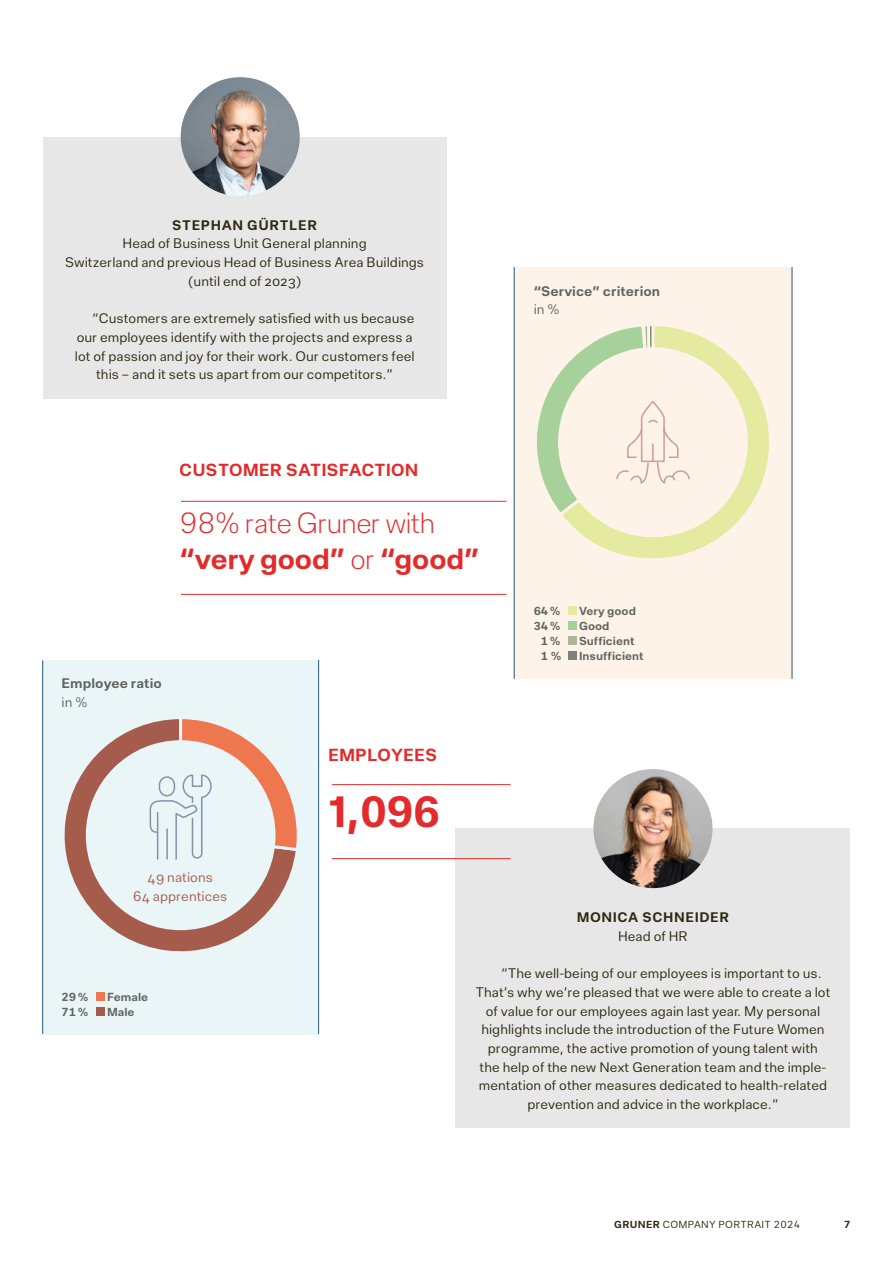
<style>
.page{position:relative;width:893px;height:1263px;background:#fff}
.page>*{position:absolute;margin:0;border:0;box-sizing:border-box;transform-origin:0 0}
.t1{font:700 45px "Elite Grotesk Display";color:#e42b2b}
.t2{font:300 30px/36px "Elite Grotesk Display";color:#e42b2b}
.t3{font:700 18px "Elite Grotesk Display";letter-spacing:.03em;color:#e42b2b}
.t4{font:14.25px/18.8px "Elite Grotesk Text";color:#2f2912;text-align:center}
.t5{font:700 14.25px "Elite Grotesk Text";color:#5f6461}
.t6{font:700 14.25px "Elite Grotesk Text";letter-spacing:.04em;color:#2f2912}
.t7{font:14.25px/18.8px "Elite Grotesk Text";color:#a55c4d;text-align:center}
.t8{font:14.25px "Elite Grotesk Text";color:#5f6461}
.t9{font:700 12px "Elite Grotesk Text";color:#5f6461}
.t10{font:10.5px "Elite Grotesk Text";letter-spacing:.03em;color:#2f2912}
.t11{font:700 10.5px "Elite Grotesk Text";color:#2f2912}
.s1{font-weight:700}
</style>
<div class="page">
<hr style="left:181px;top:594px;width:325px;height:1px;background:#e42b2b">
<hr style="left:181px;top:501px;width:325px;height:1px;background:#e42b2b">
<div style="left:514px;top:267px;width:278px;height:412px;background:#fef3e9"></div>
<hr style="left:514px;top:267px;width:1px;height:412px;background:#25597c">
<hr style="left:792px;top:267px;width:1px;height:412px;background:#25597c">
<div style="left:568px;top:606px;width:9px;height:9px;background:#e4eaa0"></div>
<div style="left:568px;top:621px;width:9px;height:9px;background:#a6d19b"></div>
<div style="left:568px;top:636px;width:9px;height:9px;background:#adb598"></div>
<div style="left:568px;top:651px;width:9px;height:9px;background:#81807a"></div>
<svg style="left:566px;top:332px;width:203px;height:227px"></svg>
<div style="left:43px;top:660px;width:275px;height:374px;background:#eaf5f7"></div>
<hr style="left:42px;top:660px;width:1px;height:374px;background:#25597c">
<hr style="left:318px;top:660px;width:1px;height:374px;background:#25597c">
<div style="left:96px;top:992px;width:9px;height:8px;background:#ef7750"></div>
<div style="left:96px;top:1007px;width:9px;height:8px;background:#a55c4d"></div>
<svg style="left:64px;top:723px;width:230px;height:229px"></svg>
<div style="left:86px;top:740px;width:190px;height:190px;background:#eaf5f7;border-radius:50%"></div>
<svg style="left:149px;top:719px;width:148px;height:142px"></svg>
<div style="left:456px;top:828px;width:394px;height:300px;background:#e7e7e7"></div>
<img style="left:593px;top:769px;width:119px;height:119px;border-radius:60px">
<hr style="left:332px;top:784px;width:179px;height:1px;background:#e42b2b">
<hr style="left:332px;top:858px;width:179px;height:1px;background:#e42b2b">
<div style="left:43px;top:137px;width:403px;height:261px;background:#e7e7e7"></div>
<img style="left:181px;top:77px;width:119px;height:119px;border-radius:60px">
<div style="left:558px;top:347px;width:190px;height:190px;background:#fef3e9;border-radius:50%"></div>
<svg style="left:537px;top:326px;width:153px;height:193px"></svg>
<p class="t6" style="left:172px;top:217px;width:146px">STEPHAN GÜRTLER</p>
<p class="t4" style="left:65px;top:234px;width:360px">Head of Business Unit General planning<br>Switzerland and previous Head of Business Area Buildings (until end of 2023)</p>
<p class="t4" style="left:92px;top:309px;width:324px">“Customers are extremely satisfied with us because</p>
<p class="t4" style="left:77px;top:328px;width:337px">our employees identify with the projects and express a</p>
<p class="t4" style="left:75px;top:347px;width:341px">lot of passion and joy for their work. Our customers feel</p>
<p class="t4" style="left:96px;top:365px;width:299px">this – and it sets us apart from our competitors.”</p>
<p class="t3" style="left:180px;top:460px;width:240px">CUSTOMER SATISFACTION</p>
<h2 class="t2" style="left:180px;top:506px;width:302px">98% rate Gruner with <span class="s1">“very good”</span> or <span class="s1">“good”</span></h2>
<p class="t5" style="left:62px;top:675px;width:102px">Employee ratio</p>
<p class="t8" style="left:62px;top:694px;width:27px">in %</p>
<p class="t3" style="left:328px;top:745px;width:110px">EMPLOYEES</p>
<h1 class="t1" style="left:328px;top:787px;width:113px">1,096</h1>
<p class="t7" style="left:133px;top:869px;width:96px">49 nations<br>64 apprentices</p>
<p class="t5" style="left:534px;top:283px;width:128px">“Service” criterion</p>
<p class="t8" style="left:534px;top:302px;width:27px">in %</p>
<p class="t9" style="left:534px;top:604px;width:28px">64%</p>
<p class="t9" style="left:579px;top:604px;width:58px">Very good</p>
<p class="t9" style="left:534px;top:619px;width:28px">34%</p>
<p class="t9" style="left:579px;top:619px;width:32px">Good</p>
<p class="t9" style="left:541px;top:634px;width:21px">1%</p>
<p class="t9" style="left:579px;top:634px;width:57px">Sufficient</p>
<p class="t9" style="left:541px;top:649px;width:22px">1 %</p>
<p class="t9" style="left:579px;top:649px;width:66px">Insufficient</p>
<p class="t6" style="left:577px;top:909px;width:154px">MONICA SCHNEIDER</p>
<p class="t4" style="left:618px;top:927px;width:71px">Head of HR</p>
<p class="t9" style="left:62px;top:990px;width:28px">29%</p>
<p class="t9" style="left:107px;top:990px;width:43px">Female</p>
<p class="t9" style="left:62px;top:1005px;width:28px">71%</p>
<p class="t9" style="left:107px;top:1005px;width:29px">Male</p>
<p class="t4" style="left:501px;top:964px;width:322px">“The well-being of our employees is important to us.</p>
<p class="t4" style="left:475px;top:983px;width:357px">That’s why we’re pleased that we were able to create a lot</p>
<p class="t4" style="left:486px;top:1002px;width:336px">of value for our employees again last year. My personal</p>
<p class="t4" style="left:481px;top:1020px;width:345px">highlights include the introduction of the Future Women</p>
<p class="t4" style="left:488px;top:1039px;width:332px">programme, the active promotion of young talent with</p>
<p class="t4" style="left:480px;top:1058px;width:348px">the help of the new Next Generation team and the imple-</p>
<p class="t4" style="left:479px;top:1076px;width:350px">mentation of other measures dedicated to health-related</p>
<p class="t4" style="left:527px;top:1095px;width:253px">prevention and advice in the workplace.”</p>
<p class="t10" style="left:614px;top:1219px;width:188px"><span class="s1">GRUNER</span> COMPANY PORTRAIT 2024</p>
<p class="t11" style="left:844px;top:1219px;width:8px">7</p>
</div>
